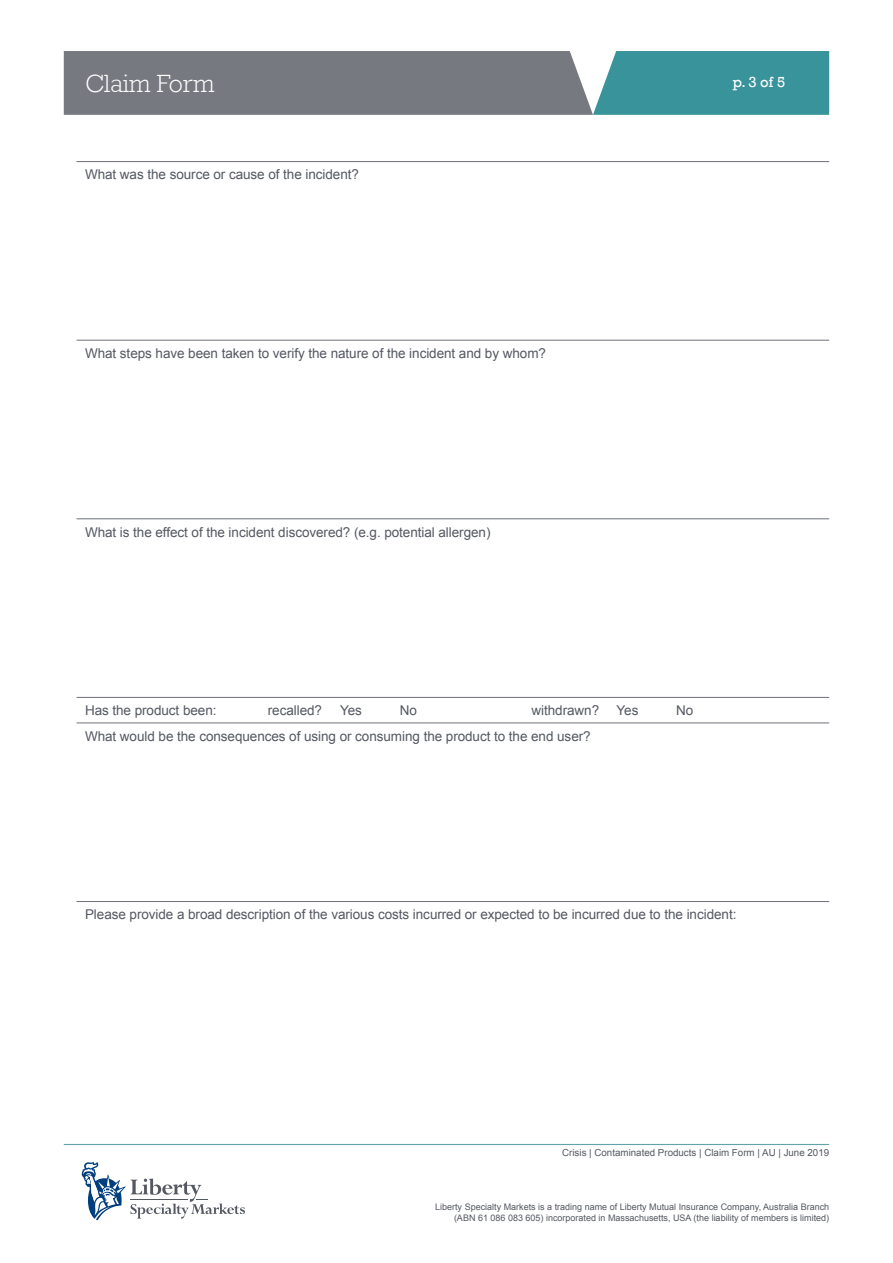
<style>
.page{position:relative;width:893px;height:1263px;background:#fff}
.page>*{position:absolute;margin:0;border:0;box-sizing:border-box;transform-origin:0 0}
.t1{font:300 25.5px "Rockwell Std";letter-spacing:-.005em;color:#fff}
.t2{font:15px "Rockwell";color:#fff}
.t3{font:13.5px "Arial";letter-spacing:-.005em;color:#545861}
.t4{font:9.75px "Arial";color:#545861}
.t5{font:9px/10.5px "Arial";color:#545861;text-align:right}
</style>
<div class="page">
<svg style="left:64px;top:51px;width:765px;height:64px;background:#68858c"></svg>
<hr style="left:64px;top:1144px;width:765px;height:1px;background:#5fa4ac">
<svg style="left:82px;top:1162px;width:163px;height:58px"></svg>
<hr style="left:77px;top:340px;width:752px;height:1px;background:#6e717a">
<hr style="left:77px;top:518px;width:752px;height:1px;background:#6e717a">
<hr style="left:77px;top:697px;width:752px;height:1px;background:#6e717a">
<hr style="left:77px;top:723px;width:752px;height:1px;background:#6e717a">
<hr style="left:77px;top:901px;width:752px;height:1px;background:#6e717a">
<hr style="left:77px;top:161px;width:752px;height:1px;background:#6e717a">
<h1 class="t1" style="left:85px;top:69px;width:131px">Claim Form</h1>
<p class="t2" style="left:733px;top:73px;width:54px">p. 3 of 5</p>
<p class="t3" style="left:85px;top:166px;width:275px">What was the source or cause of the incident?</p>
<p class="t3" style="left:85px;top:344px;width:462px">What steps have been taken to verify the nature of the incident and by whom?</p>
<p class="t3" style="left:85px;top:523px;width:407px">What is the effect of the incident discovered? (e.g. potential allergen)</p>
<p class="t3" style="left:85px;top:701px;width:133px">Has the product been:</p>
<p class="t3" style="left:268px;top:701px;width:56px">recalled?</p>
<p class="t3" style="left:340px;top:701px;width:23px">Yes</p>
<p class="t3" style="left:400px;top:701px;width:19px">No</p>
<p class="t3" style="left:531px;top:701px;width:69px">withdrawn?</p>
<p class="t3" style="left:617px;top:701px;width:23px">Yes</p>
<p class="t3" style="left:676px;top:701px;width:19px">No</p>
<p class="t3" style="left:85px;top:727px;width:507px">What would be the consequences of using or consuming the product to the end user?</p>
<p class="t3" style="left:85px;top:906px;width:653px">Please provide a broad description of the various costs incurred or expected to be incurred due to the incident:</p>
<p class="t4" style="left:562px;top:1146px;width:268px">Crisis | Contaminated Products | Claim Form | AU | June 2019</p>
<p class="t5" style="left:435px;top:1202px;width:396px">Liberty Specialty Markets is a trading name of Liberty Mutual Insurance Company, Australia Branch (ABN 61 086 083 605) incorporated in Massachusetts, USA (the liability of members is limited)</p>
</div>
